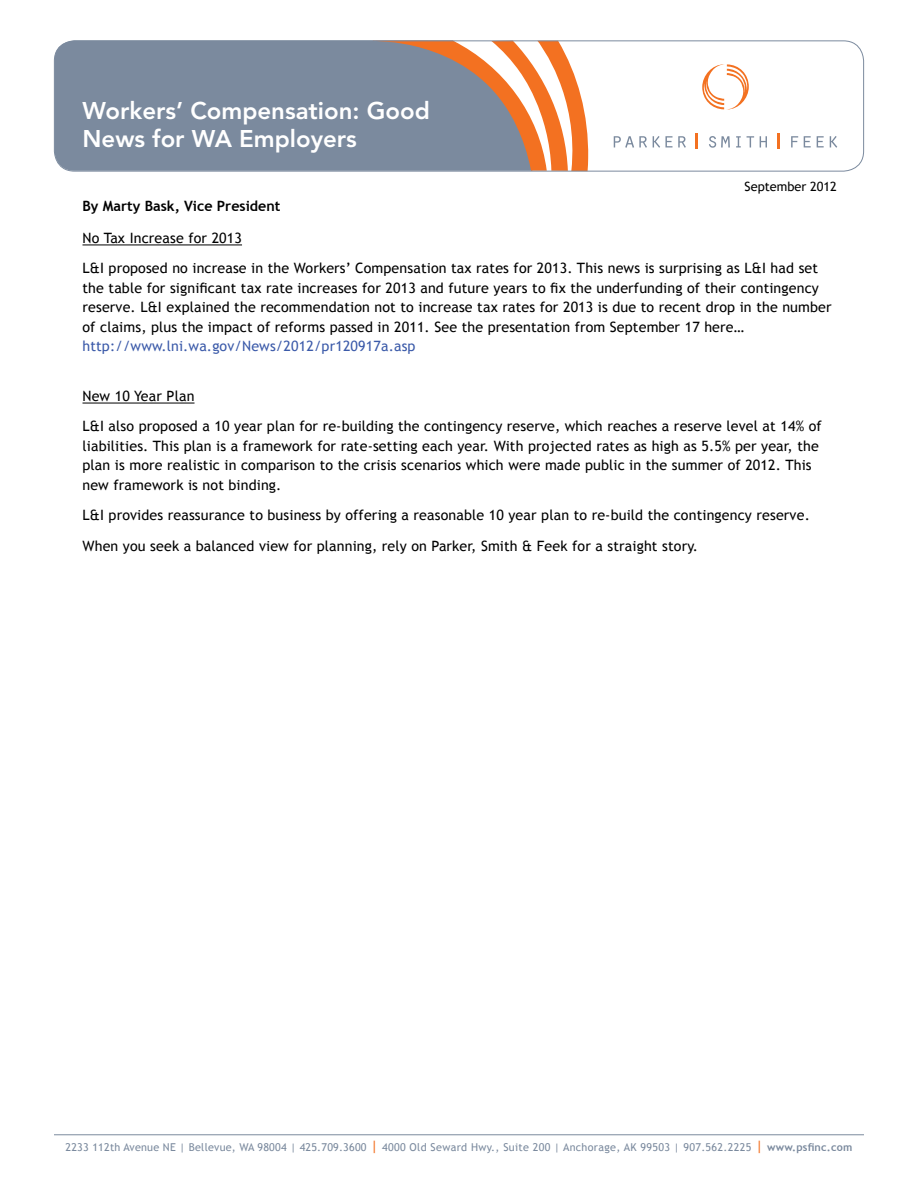
<style>
.page{position:relative;width:918px;height:1188px;background:#fff}
.page>*{position:absolute;margin:0;border:0;box-sizing:border-box;transform-origin:0 0}
.t1{font:800 24px/28.5px "Avenir LT Std";color:#fff}
.t2{font:14.25px/19.5px "Trebuchet MS";letter-spacing:.01em;color:#000101}
.t3{font:14.25px "Trebuchet MS";letter-spacing:.01em;color:#3b5aa9}
.t4{font:700 14.25px "Trebuchet MS";color:#000}
.t5{font:12.75px "Trebuchet MS";color:#000}
.t6{font:10.8px "Trebuchet MS";letter-spacing:.03em;color:#7b8a9e}
.s1{font-size:15px;color:#f37121}
.s2{font-weight:700}
</style>
<div class="page">
<div style="left:54px;top:42px;width:319px;height:129px;background:#7b8a9e"></div>
<svg style="left:702px;top:64px;width:47px;height:46px"></svg>
<svg style="left:614px;top:136px;width:33px;height:12px"></svg>
<svg style="left:653px;top:136px;width:33px;height:12px"></svg>
<svg style="left:709px;top:136px;width:21px;height:12px"></svg>
<svg style="left:736px;top:136px;width:5px;height:12px"></svg>
<svg style="left:747px;top:136px;width:7px;height:12px"></svg>
<svg style="left:760px;top:136px;width:7px;height:12px"></svg>
<svg style="left:791px;top:136px;width:7px;height:11px"></svg>
<svg style="left:804px;top:136px;width:7px;height:11px"></svg>
<svg style="left:817px;top:136px;width:7px;height:11px"></svg>
<svg style="left:830px;top:136px;width:7px;height:12px"></svg>
<svg style="left:696px;top:133px;width:2px;height:16px"></svg>
<svg style="left:778px;top:133px;width:2px;height:16px"></svg>
<svg style="left:373px;top:42px;width:216px;height:128px"></svg>
<div style="left:54px;top:40px;width:810px;height:132px;border:1px solid #7b8a9e;border-radius:20px"></div>
<hr style="left:54px;top:1134px;width:810px;height:1px;background:#7b8a9e">
<hr style="left:82px;top:244px;width:160px;height:1px;background:#000101">
<hr style="left:82px;top:403px;width:113px;height:1px;background:#000101">
<h1 class="t1" style="left:82px;top:96px;width:349px">Workers’ Compensation: Good<br>News for WA Employers</h1>
<p class="t4" style="left:82px;top:197px;width:199px">By Marty Bask, Vice President</p>
<p class="t5" style="left:745px;top:179px;width:94px">September 2012</p>
<p class="t2" style="left:82px;top:223px;width:737px;line-height:30.3px">No Tax Increase for 2013<br>L&amp;I proposed no increase in the Workers’ Compensation tax rates for 2013. This news is surprising as L&amp;I had set</p>
<p class="t2" style="left:82px;top:278px;width:751px">the table for significant tax rate increases for 2013 and future years to fix the underfunding of their contingency reserve. L&amp;I explained the recommendation not to increase tax rates for 2013 is due to recent drop in the number of claims, plus the impact of reforms passed in 2011. See the presentation from September 17 here…</p>
<p class="t3" style="left:82px;top:338px;width:335px">http://www.lni.wa.gov/News/2012/pr120917a.asp</p>
<p class="t2" style="left:82px;top:381px;width:741px;line-height:30.3px">New 10 Year Plan<br>L&amp;I also proposed a 10 year plan for re-building the contingency reserve, which reaches a reserve level at 14% of</p>
<p class="t2" style="left:82px;top:436px;width:738px">liabilities. This plan is a framework for rate-setting each year. With projected rates as high as 5.5% per year, the plan is more realistic in comparison to the crisis scenarios which were made public in the summer of 2012. This new framework is not binding.</p>
<p class="t2" style="left:82px;top:500px;width:729px;line-height:30.3px">L&amp;I provides reassurance to business by offering a reasonable 10 year plan to re-build the contingency reserve.<br>When you seek a balanced view for planning, rely on Parker, Smith &amp; Feek for a straight story.</p>
<p class="t6" style="left:65px;top:1141px;width:789px">2233 112th Avenue NE | Bellevue, WA 98004 | 425.709.3600 <span class="s1">|</span> 4000 Old Seward Hwy., Suite 200 | Anchorage, AK 99503 | 907.562.2225 <span class="s1">|</span> <span class="s2">www.psfinc.com</span></p>
</div>
